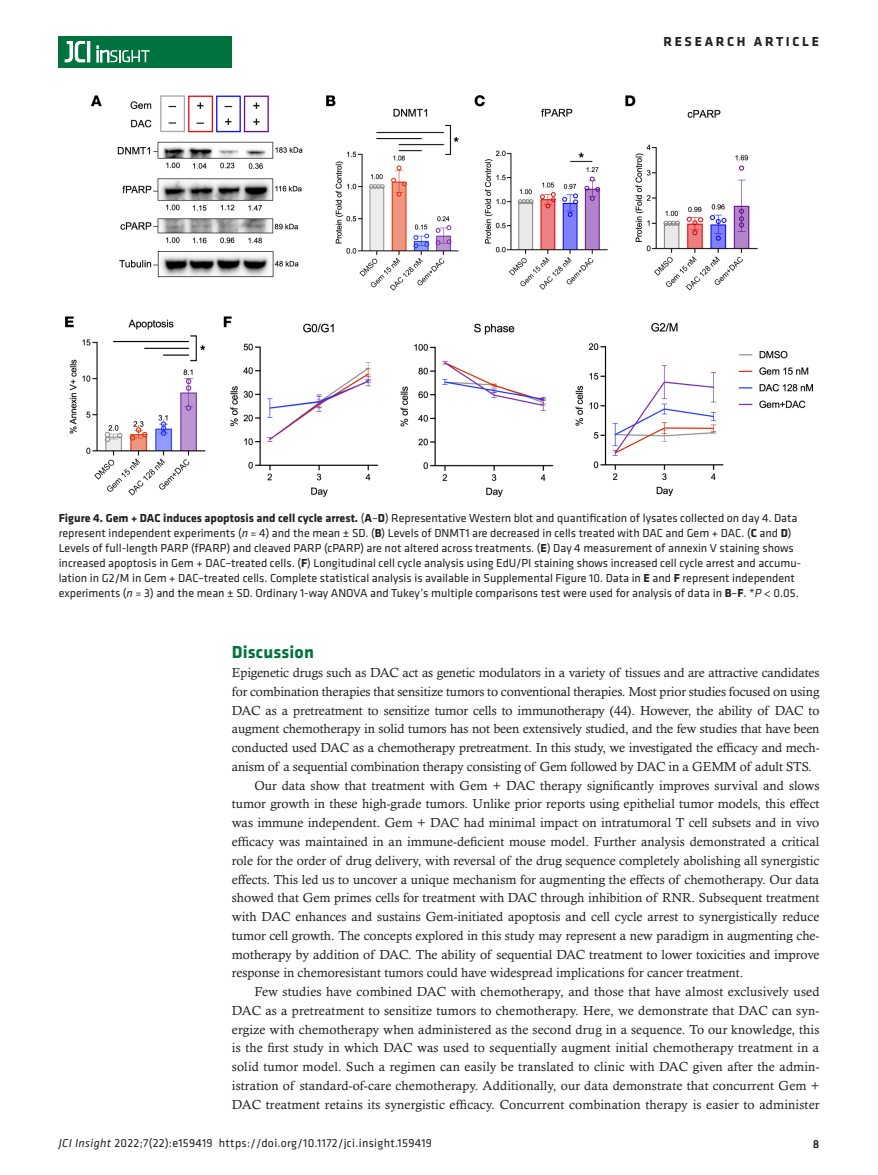
<style>
.page{position:relative;width:878px;height:1175px;background:#fff}
.page>*{position:absolute;margin:0;border:0;box-sizing:border-box;transform-origin:0 0}
.t1{font:700 18px "Klavika";letter-spacing:.01em;color:#00723e}
.t2{font:700 13.5px "Klavika Basic";letter-spacing:.2em;color:#231f20}
.t3{font:13.2px "Calisto MT Std";color:#231f20}
.t4{font:12px/15px "Klavika Basic";color:#231f20}
.t5{font:12px "Klavika Basic";letter-spacing:.025em;color:#231f20}
.t6{font:500 12px "Klavika Basic";color:#231f20}
.s1{font-weight:700}
.s2{font-style:italic}
</style>
<div class="page">
<div style="left:59px;top:36px;width:173px;height:31px;background:#00723e"></div>
<hr style="left:87px;top:41px;width:3px;height:21px;background:#fff">
<svg style="left:64px;top:41px;width:21px;height:22px"></svg>
<svg style="left:97px;top:46px;width:53px;height:16px"></svg>
<img style="left:65px;top:96px;width:747px;height:400px">
<p class="t2" style="left:663px;top:32px;width:157px">RESEARCH ARTICLE</p>
<p class="t4" style="left:59px;top:510px;width:744px"><span class="s1">Figure 4. Gem + DAC induces apoptosis and cell cycle arrest.</span> (<span class="s1">A</span>–<span class="s1">D</span>) Representative Western blot and quantification of lysates collected on day 4. Data represent independent experiments (<span class="s2">n</span> = 4) and the mean ± SD. (<span class="s1">B</span>) Levels of DNMT1 are decreased in cells treated with DAC and Gem + DAC. (<span class="s1">C</span> and <span class="s1">D</span>)<br>Levels of full-length PARP (fPARP) and cleaved PARP (cPARP) are not altered across treatments. (<span class="s1">E</span>) Day 4 measurement of annexin V staining shows increased apoptosis in Gem + DAC–treated cells. (<span class="s1">F</span>) Longitudinal cell cycle analysis using EdU/PI staining shows increased cell cycle arrest and accumu&shy;lation in G2/M in Gem + DAC–treated cells. Complete statistical analysis is available in Supplemental Figure 10. Data in <span class="s1">E</span> and <span class="s1">F</span> represent independent experiments (<span class="s2">n</span> = 3) and the mean ± SD. Ordinary 1-way ANOVA and Tukey’s multiple comparisons test were used for analysis of data in <span class="s1">B</span>–<span class="s1">F</span>. *<span class="s2">P</span> &lt; 0.05.</p>
<h1 class="t1" style="left:232px;top:639px;width:84px">Discussion</h1>
<p class="t3" style="left:232px;top:665px;width:589px">Epigenetic drugs such as DAC act as genetic modulators in a variety of tissues and are attractive candidates</p>
<p class="t3" style="left:232px;top:683px;width:589px">for combination therapies that sensitize tumors to conventional therapies. Most prior studies focused on using</p>
<p class="t3" style="left:232px;top:702px;width:589px">DAC as a pretreatment to sensitize tumor cells to immunotherapy (44). However, the ability of DAC to</p>
<p class="t3" style="left:232px;top:721px;width:589px">augment chemotherapy in solid tumors has not been extensively studied, and the few studies that have been</p>
<p class="t3" style="left:232px;top:740px;width:589px">conducted used DAC as a chemotherapy pretreatment. In this study, we investigated the efficacy and mech-</p>
<p class="t3" style="left:232px;top:758px;width:581px">anism of a sequential combination therapy consisting of Gem followed by DAC in a GEMM of adult STS.</p>
<p class="t3" style="left:254px;top:777px;width:566px">Our data show that treatment with Gem + DAC therapy significantly improves survival and slows</p>
<p class="t3" style="left:232px;top:796px;width:589px">tumor growth in these high-grade tumors. Unlike prior reports using epithelial tumor models, this effect</p>
<p class="t3" style="left:232px;top:815px;width:589px">was immune independent. Gem + DAC had minimal impact on intratumoral T cell subsets and in vivo</p>
<p class="t3" style="left:232px;top:834px;width:589px">efficacy was maintained in an immune-deficient mouse model. Further analysis demonstrated a critical</p>
<p class="t3" style="left:232px;top:852px;width:589px">role for the order of drug delivery, with reversal of the drug sequence completely abolishing all synergistic</p>
<p class="t3" style="left:232px;top:871px;width:589px">effects. This led us to uncover a unique mechanism for augmenting the effects of chemotherapy. Our data</p>
<p class="t3" style="left:232px;top:890px;width:589px">showed that Gem primes cells for treatment with DAC through inhibition of RNR. Subsequent treatment</p>
<p class="t3" style="left:232px;top:909px;width:589px">with DAC enhances and sustains Gem-initiated apoptosis and cell cycle arrest to synergistically reduce</p>
<p class="t3" style="left:232px;top:927px;width:589px">tumor cell growth. The concepts explored in this study may represent a new paradigm in augmenting che-</p>
<p class="t3" style="left:232px;top:946px;width:589px">motherapy by addition of DAC. The ability of sequential DAC treatment to lower toxicities and improve</p>
<p class="t3" style="left:232px;top:965px;width:513px">response in chemoresistant tumors could have widespread implications for cancer treatment.</p>
<p class="t3" style="left:254px;top:984px;width:566px">Few studies have combined DAC with chemotherapy, and those that have almost exclusively used</p>
<p class="t3" style="left:232px;top:1002px;width:589px">DAC as a pretreatment to sensitize tumors to chemotherapy. Here, we demonstrate that DAC can syn-</p>
<p class="t3" style="left:232px;top:1021px;width:589px">ergize with chemotherapy when administered as the second drug in a sequence. To our knowledge, this</p>
<p class="t3" style="left:232px;top:1040px;width:589px">is the first study in which DAC was used to sequentially augment initial chemotherapy treatment in a</p>
<p class="t3" style="left:232px;top:1059px;width:589px">solid tumor model. Such a regimen can easily be translated to clinic with DAC given after the admin-</p>
<p class="t3" style="left:232px;top:1077px;width:589px">istration of standard-of-care chemotherapy. Additionally, our data demonstrate that concurrent Gem +</p>
<p class="t3" style="left:232px;top:1096px;width:589px">DAC treatment retains its synergistic efficacy. Concurrent combination therapy is easier to administer</p>
<p class="t5" style="left:59px;top:1135px;width:374px"><span class="s2">JCI Insight</span> 2022;7(22):e159419 https://doi.org/10.1172/jci.insight.159419</p>
<p class="t6" style="left:812px;top:1135px;width:8px">8</p>
</div>
